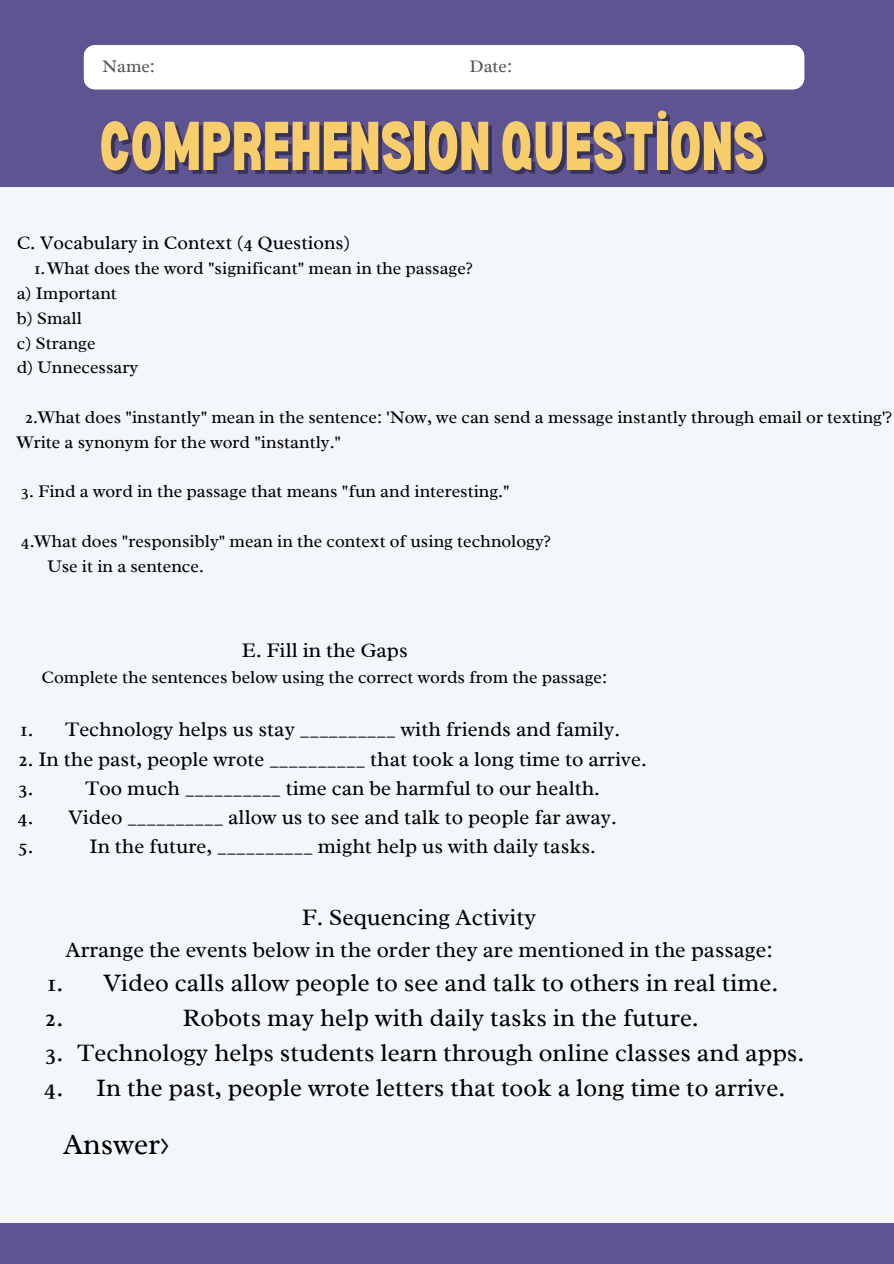
<style>
.page{position:relative;width:894px;height:1264px;background:#fff}
.page>*{position:absolute;margin:0;border:0;box-sizing:border-box;transform-origin:0 0}
.t1{font:900 condensed 67.5px "Bernoru";color:#f8cd6c}
.t2{font:30px "Radley";color:#000}
.t3{font:25.35px/34.8px "Radley";color:#000}
.t4{font:23.85px "Radley";color:#000}
.t5{font:22.35px "Radley";color:#000}
.t6{font:21px/29.2px "Radley";color:#000}
.t7{font:19.5px "Radley";color:#000}
.t8{font:18px "Radley";color:#000}
.t9{font:18px "Radley";color:#545454}
.s1{color:rgb(0 0 0/.4)}
</style>
<div class="page">
<div style="left:0;top:0;width:893px;height:1263px;background:#f3f7fa"></div>
<div style="left:0;top:1223px;width:893px;height:40px;background:#5d5491"></div>
<div style="left:0;top:0;width:893px;height:187px;background:#5d5491"></div>
<div style="left:84px;top:45px;width:720px;height:44px;background:#fff"></div>
<p class="t9" style="left:102px;top:55px;width:55px">Name:</p>
<p class="t9" style="left:469px;top:55px;width:44px">Date:</p>
<h1 class="t1" style="left:99px;top:107px;width:666px">COMPREHENSION QUESTİ<span class="s1">Oİ</span> NS</h1>
<p class="t7" style="left:17px;top:230px;width:335px">C. Vocabulary in Context (4 Questions)</p>
<p class="t8" style="left:34px;top:257px;width:440px">1.What does the word "significant" mean in the passage?</p>
<p class="t8" style="left:17px;top:282px;width:102px">a) Important</p>
<p class="t8" style="left:17px;top:306px;width:67px">b) Small</p>
<p class="t8" style="left:17px;top:331px;width:80px">c) Strange</p>
<p class="t8" style="left:17px;top:356px;width:123px">d) Unnecessary</p>
<p class="t8" style="left:25px;top:405px;width:868px">2.What does "instantly" mean in the sentence: 'Now, we can send a message instantly through email or texting'?</p>
<p class="t8" style="left:17px;top:430px;width:326px">Write a synonym for the word "instantly."</p>
<p class="t8" style="left:21px;top:480px;width:490px">3. Find a word in the passage that means "fun and interesting."</p>
<p class="t8" style="left:21px;top:529px;width:531px">4.What does "responsibly" mean in the context of using technology?</p>
<p class="t8" style="left:47px;top:554px;width:158px">Use it in a sentence.</p>
<p class="t6" style="left:242px;top:636px;width:167px">E. Fill in the Gaps</p>
<p class="t8" style="left:42px;top:666px;width:567px">Complete the sentences below using the correct words from the passage:</p>
<p class="t6" style="left:20px;top:714px;width:601px">1. Technology helps us stay __________ with friends and family.</p>
<p class="t6" style="left:18px;top:744px;width:630px">2. In the past, people wrote __________ that took a long time to arrive.<br>3.</p>
<p class="t6" style="left:85px;top:773px;width:516px">Too much __________ time can be harmful to our health.</p>
<p class="t6" style="left:18px;top:802px;width:600px">4. Video __________ allow us to see and talk to people far away.<br>5.</p>
<p class="t6" style="left:89px;top:831px;width:508px">In the future, __________ might help us with daily tasks.</p>
<h4 class="t4" style="left:302px;top:901px;width:235px">F. Sequencing Activity</h4>
<h4 class="t5" style="left:66px;top:935px;width:708px">Arrange the events below in the order they are mentioned in the passage:</h4>
<p class="t3" style="left:45px;top:965px;width:734px">1. Video calls allow people to see and talk to others in real time.<br>2.</p>
<p class="t3" style="left:183px;top:1000px;width:517px">Robots may help with daily tasks in the future.</p>
<p class="t3" style="left:45px;top:1035px;width:761px">3. Technology helps students learn through online classes and apps.</p>
<p class="t3" style="left:44px;top:1070px;width:742px">4. In the past, people wrote letters that took a long time to arrive.</p>
<h2 class="t2" style="left:63px;top:1124px;width:108px">Answer&gt;</h2>
</div>
